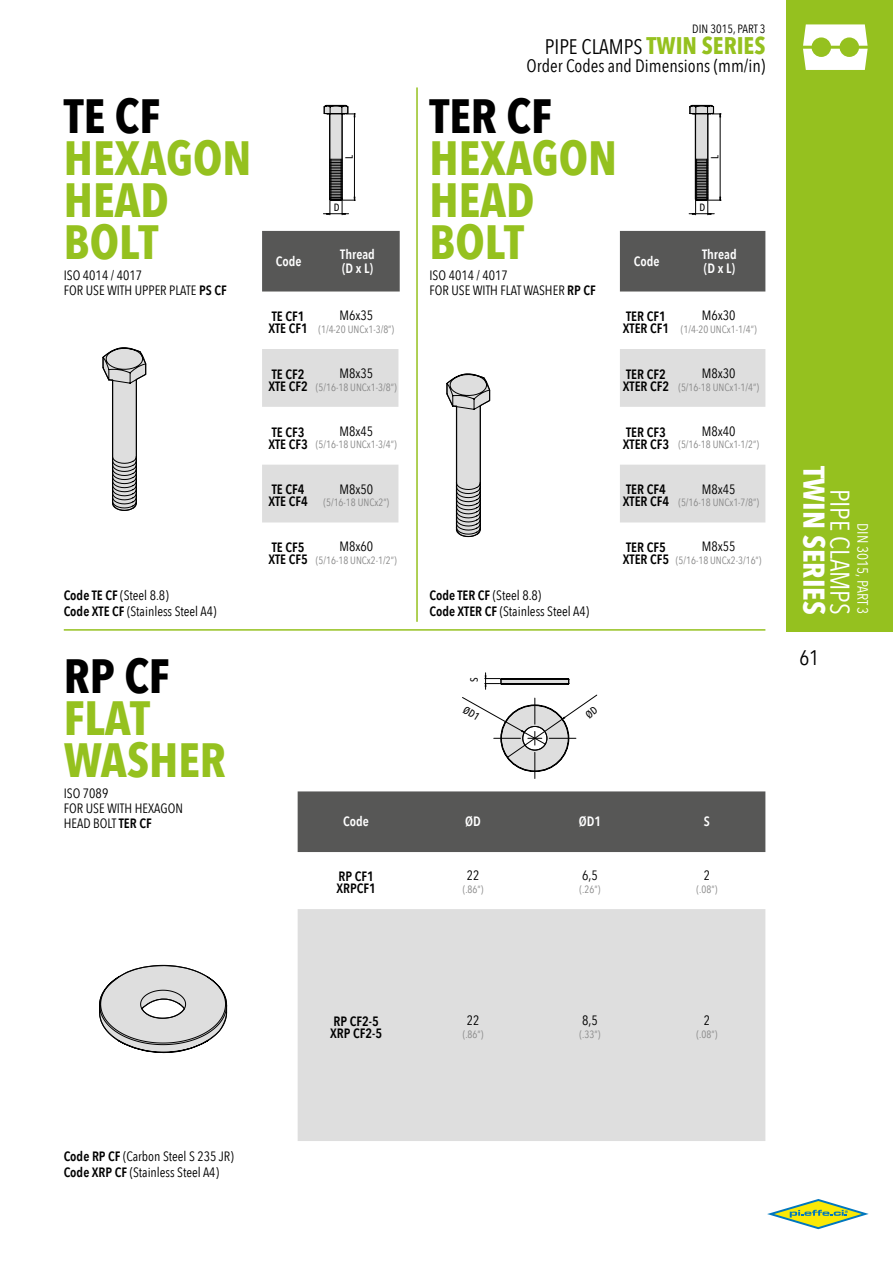
<style>
.page{position:relative;width:893px;height:1263px;background:#fff}
.page>*{position:absolute;margin:0;border:0;box-sizing:border-box;transform-origin:0 0}
.t1{font:700 48px/42px "Avenir Next Condensed";color:#95c11f}
.t2{font:700 48px "Avenir Next Condensed";color:#000}
.t3{font:700 30px "Avenir Next Condensed";color:#fff}
.t4{font:27px "Avenir Next Condensed";color:#fff}
.t5{font:21px "Avenir Next Condensed";color:#000}
.t6{font:18px "Avenir Next Condensed";color:#000}
.t7{font:15px "Avenir Next Condensed";color:#fff}
.t8{font:13.5px/15px "Avenir Next Condensed";color:#000}
.t9{font:600 13.5px/12px "Avenir Next Condensed";color:#000}
.t10{font:600 13.5px/13.5px "Avenir Next Condensed";color:#fff}
.t11{font:12px "Avenir Next Condensed";color:#000}
.t12{font:10.5px "Avenir Next Condensed";color:#878787}
.t13{font:500 10.5px "Avenir Next Condensed";color:#000}
.s1{font-weight:600}
.s2{font-weight:700;font-size:24px;color:#95c11f}
</style>
<div class="page">
<div style="left:787px;top:0;width:106px;height:631px;background:#95c11f"></div>
<svg style="left:803px;top:24px;width:65px;height:46px"></svg>
<svg style="left:767px;top:1199px;width:102px;height:31px"></svg>
<hr style="left:64px;top:629px;width:701px;height:2px;background:#95c11f">
<svg style="left:262px;top:349px;width:136px;height:173px"></svg>
<svg style="left:620px;top:349px;width:145px;height:173px"></svg>
<div style="left:298px;top:909px;width:467px;height:232px;background:#dedede"></div>
<svg style="left:102px;top:347px;width:45px;height:164px"></svg>
<svg style="left:446px;top:373px;width:45px;height:164px"></svg>
<svg style="left:323px;top:105px;width:32px;height:110px"></svg>
<svg style="left:688px;top:105px;width:33px;height:110px"></svg>
<hr style="left:416px;top:87px;width:2px;height:535px;background:#95c11f">
<svg style="left:99px;top:964px;width:128px;height:90px"></svg>
<div style="left:262px;top:231px;width:138px;height:60px;background:#575756"></div>
<div style="left:620px;top:231px;width:145px;height:60px;background:#575756"></div>
<div style="left:298px;top:791px;width:467px;height:61px;background:#575756"></div>
<svg style="left:462px;top:673px;width:136px;height:105px"></svg>
<h1 class="t2" style="left:64px;top:87px;width:98px">TE CF</h1>
<h1 class="t1" style="left:64px;top:137px;width:189px">HEXAGON<br>HEAD<br>BOLT</h1>
<p class="t8" style="left:64px;top:267px;width:164px">ISO 4014 / 4017<br>FOR USE WITH UPPER PLATE <span class="s1">PS CF</span></p>
<p class="t11" style="left:692px;top:19px;width:75px">DIN 3015, PART 3</p>
<h3 class="t5" style="left:545px;top:29px;width:222px">PIPE CLAMPS <span class="s2">TWIN SERIES</span></h3>
<h3 class="t6" style="left:527px;top:51px;width:240px">Order Codes and Dimensions (mm/in)</h3>
<h1 class="t2" style="left:429px;top:87px;width:124px">TER CF</h1>
<h1 class="t1" style="left:429px;top:137px;width:189px">HEXAGON<br>HEAD<br>BOLT</h1>
<p class="t8" style="left:429px;top:267px;width:168px">ISO 4014 / 4017<br>FOR USE WITH FLAT WASHER <span class="s1">RP CF</span></p>
<p class="t13" style="left:343px;top:159px;width:5px;rotate:-90deg">L</p>
<p class="t13" style="left:708px;top:159px;width:5px;rotate:-90deg">L</p>
<p class="t13" style="left:334px;top:201px;width:7px">D</p>
<p class="t13" style="left:699px;top:201px;width:7px">D</p>
<p class="t10" style="left:276px;top:254px;width:27px">Code</p>
<p class="t10" style="left:340px;top:247px;width:36px">Thread (D x L)</p>
<p class="t10" style="left:634px;top:254px;width:27px">Code</p>
<p class="t10" style="left:702px;top:247px;width:36px">Thread (D x L)</p>
<p class="t9" style="left:268px;top:310px;width:41px">TE CF1<br>XTE CF1</p>
<p class="t8" style="left:339px;top:307px;width:35px">M6x35</p>
<p class="t12" style="left:318px;top:320px;width:77px">(1/4-20 UNCx1-3/8”)</p>
<p class="t9" style="left:623px;top:310px;width:48px">TER CF1<br>XTER CF1</p>
<p class="t8" style="left:702px;top:307px;width:35px">M6x30</p>
<p class="t12" style="left:681px;top:320px;width:77px">(1/4-20 UNCx1-1/4”)</p>
<p class="t9" style="left:268px;top:368px;width:41px">TE CF2<br>XTE CF2</p>
<p class="t8" style="left:339px;top:365px;width:35px">M8x35</p>
<p class="t12" style="left:316px;top:378px;width:82px">(5/16-18 UNCx1-3/8”)</p>
<p class="t9" style="left:623px;top:368px;width:48px">TER CF2<br>XTER CF2</p>
<p class="t8" style="left:702px;top:365px;width:35px">M8x30</p>
<p class="t12" style="left:678px;top:378px;width:82px">(5/16-18 UNCx1-1/4”)</p>
<p class="t9" style="left:268px;top:425px;width:41px">TE CF3<br>XTE CF3</p>
<p class="t8" style="left:339px;top:423px;width:35px">M8x45</p>
<p class="t12" style="left:316px;top:436px;width:82px">(5/16-18 UNCx1-3/4”)</p>
<p class="t9" style="left:623px;top:425px;width:48px">TER CF3<br>XTER CF3</p>
<p class="t8" style="left:702px;top:423px;width:35px">M8x40</p>
<p class="t12" style="left:678px;top:436px;width:82px">(5/16-18 UNCx1-1/2”)</p>
<p class="t9" style="left:268px;top:483px;width:41px">TE CF4<br>XTE CF4</p>
<p class="t8" style="left:339px;top:481px;width:35px">M8x50</p>
<p class="t12" style="left:323px;top:493px;width:67px">(5/16-18 UNCx2”)</p>
<p class="t9" style="left:623px;top:483px;width:48px">TER CF4<br>XTER CF4</p>
<p class="t8" style="left:702px;top:481px;width:35px">M8x45</p>
<p class="t12" style="left:678px;top:493px;width:82px">(5/16-18 UNCx1-7/8”)</p>
<p class="t9" style="left:268px;top:541px;width:41px">TE CF5<br>XTE CF5</p>
<p class="t8" style="left:339px;top:538px;width:35px">M8x60</p>
<p class="t12" style="left:316px;top:551px;width:82px">(5/16-18 UNCx2-1/2”)</p>
<p class="t9" style="left:623px;top:541px;width:48px">TER CF5<br>XTER CF5</p>
<p class="t8" style="left:702px;top:538px;width:35px">M8x55</p>
<p class="t12" style="left:676px;top:551px;width:87px">(5/16-18 UNCx2-3/16”)</p>
<p class="t8" style="left:64px;top:587px;width:154px;line-height:16.2px"><span class="s1">Code TE CF</span> (Steel 8.8)<br><span class="s1">Code XTE CF</span> (Stainless Steel A4)</p>
<p class="t8" style="left:429px;top:587px;width:161px;line-height:16.2px"><span class="s1">Code TER CF</span> (Steel 8.8)<br><span class="s1">Code XTER CF</span> (Stainless Steel A4)</p>
<h1 class="t2" style="left:64px;top:647px;width:107px">RP CF</h1>
<h1 class="t1" style="left:64px;top:697px;width:164px">FLAT<br>WASHER</h1>
<p class="t8" style="left:64px;top:786px;width:121px">ISO 7089<br>FOR USE WITH HEXAGON<br>HEAD BOLT <span class="s1">TER CF</span></p>
<p class="t13" style="left:468px;top:682px;width:6px;rotate:-90deg">S</p>
<p class="t10" style="left:343px;top:814px;width:27px">Code</p>
<p class="t10" style="left:465px;top:814px;width:17px">ØD</p>
<p class="t10" style="left:579px;top:814px;width:24px">ØD1</p>
<p class="t10" style="left:704px;top:814px;width:8px">S</p>
<p class="t9" style="left:336px;top:870px;width:41px">RP CF1<br>XRPCF1</p>
<p class="t8" style="left:467px;top:867px;width:14px">22</p>
<p class="t8" style="left:582px;top:867px;width:17px">6,5</p>
<p class="t8" style="left:704px;top:867px;width:8px">2</p>
<p class="t12" style="left:463px;top:880px;width:22px">(.86”)</p>
<p class="t12" style="left:580px;top:880px;width:22px">(.26”)</p>
<p class="t12" style="left:697px;top:880px;width:22px">(.08”)</p>
<h2 class="t3" style="left:832px;top:466px;width:150px;rotate:90deg">TWIN SERIES</h2>
<h3 class="t4" style="left:863px;top:489px;width:127px;rotate:90deg">PIPE CLAMPS</h3>
<p class="t7" style="left:875px;top:523px;width:93px;rotate:90deg">DIN 3015, PART 3</p>
<h3 class="t5" style="left:799px;top:639px;width:21px">61</h3>
<p class="t8" style="left:64px;top:1147px;width:171px;line-height:16.2px"><span class="s1">Code RP CF</span> (Carbon Steel S 235 JR)<br><span class="s1">Code XRP CF</span> (Stainless Steel A4)</p>
<p class="t9" style="left:330px;top:1015px;width:54px">RP CF2-5<br>XRP CF2-5</p>
<p class="t8" style="left:467px;top:1012px;width:14px">22</p>
<p class="t8" style="left:582px;top:1012px;width:17px">8,5</p>
<p class="t8" style="left:704px;top:1012px;width:8px">2</p>
<p class="t12" style="left:463px;top:1025px;width:22px">(.86”)</p>
<p class="t12" style="left:580px;top:1025px;width:22px">(.33”)</p>
<p class="t12" style="left:697px;top:1025px;width:22px">(.08”)</p>
</div>
